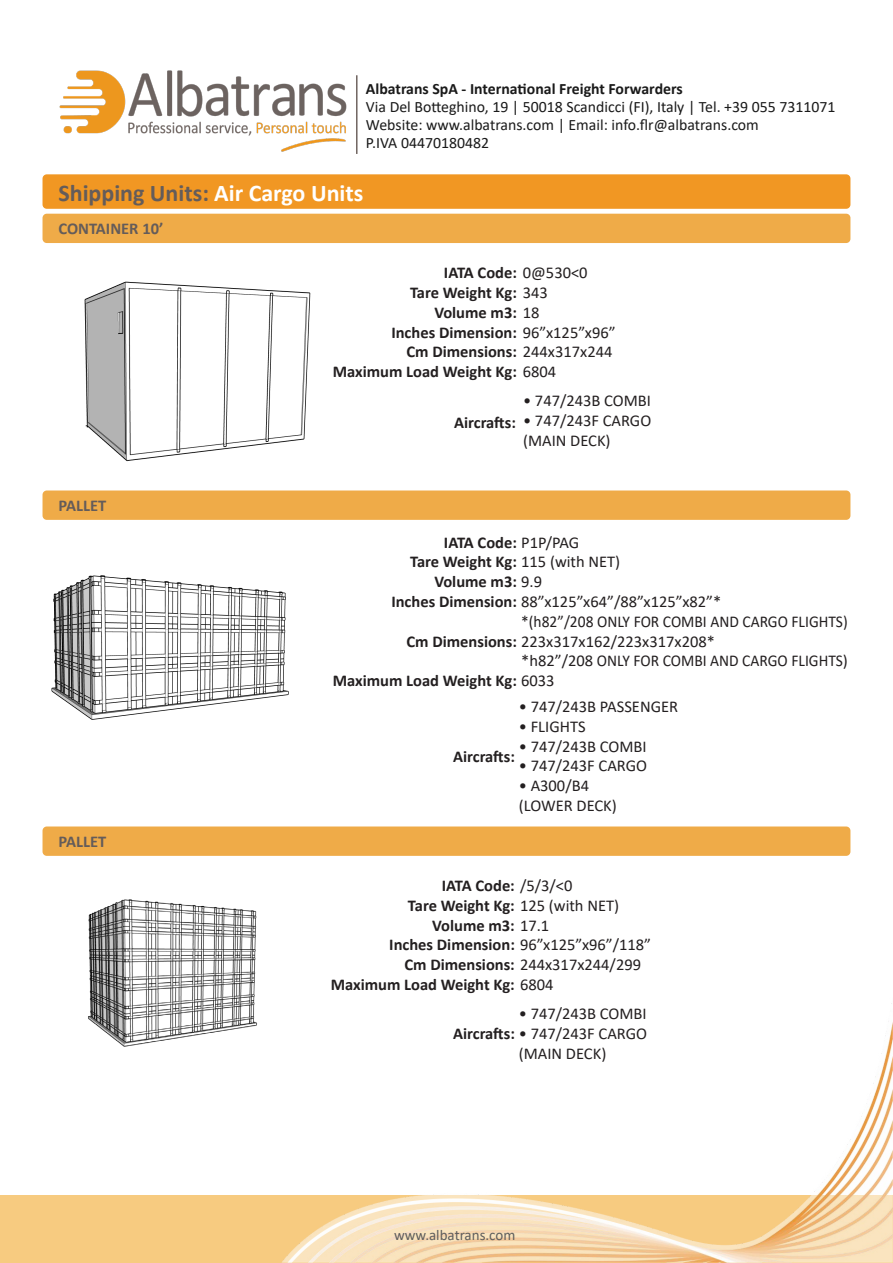
<style>
.page{position:relative;width:893px;height:1263px;background:#fff}
.page>*{position:absolute;margin:0;border:0;box-sizing:border-box;transform-origin:0 0}
.t1{font:700 24px "Calibri";color:#645c5a}
.t2{font:16.5px/19.8px "Calibri";color:#231f20}
.t3{font:700 16.5px "Calibri";color:#231f20}
.t4{font:16.5px "Calibri";color:#231f20;scale:.94 1}
.t5{font:700 16.5px "Calibri";color:#645c5a}
.t6{font:15.75px/18px "Calibri";color:#1a1a1a}
.t7{font:700 15.75px "Calibri";color:#1a1a1a}
.t8{font:15px "Calibri";color:#5f5e5d}
.s1{color:#fff}
.s2{font-weight:400}
.s3{font-weight:700}
</style>
<div class="page">
<img style="left:59px;top:70px;width:288px;height:82px">
<hr style="left:356px;top:75px;width:1px;height:79px;background:#706460">
<div style="left:0;top:1195px;width:893px;height:68px;background:#f7cb80"></div>
<img style="left:282px;top:1003px;width:611px;height:260px">
<div style="left:43px;top:174px;width:807px;height:35px;background:#f19723;border-radius:4px"></div>
<div style="left:43px;top:214px;width:807px;height:29px;background:#efab48;border-radius:4px"></div>
<img style="left:84px;top:281px;width:227px;height:181px">
<div style="left:43px;top:490px;width:807px;height:30px;background:#efab48;border-radius:4px"></div>
<img style="left:51px;top:575px;width:238px;height:145px">
<div style="left:43px;top:826px;width:807px;height:30px;background:#efab48;border-radius:4px"></div>
<img style="left:88px;top:899px;width:214px;height:167px">
<p class="t7" style="left:366px;top:77px;width:318px">Albatrans SpA - International Freight Forwarders</p>
<p class="t6" style="left:366px;top:97px;width:471px">Via Del Botteghino, 19 | 50018 Scandicci (FI), Italy | Tel. +39 055 7311071<br>Website: www.albatrans.com | Email: info.flr@albatrans.com<br>P.IVA 04470180482</p>
<h1 class="t1" style="left:58px;top:176px;width:306px">Shipping Units: <span class="s1">Air Cargo Units</span></h1>
<p class="t5" style="left:58px;top:217px;width:106px">CONTAINER 10’</p>
<p class="t3" style="left:444px;top:261px;width:145px">IATA Code: <span class="s2">0@530&lt;0</span></p>
<p class="t3" style="left:410px;top:281px;width:139px">Tare Weight Kg: <span class="s2">343</span></p>
<p class="t3" style="left:434px;top:301px;width:107px">Volume m3: <span class="s2">18</span></p>
<p class="t3" style="left:391px;top:320px;width:226px">Inches Dimension: <span class="s2">96”x125”x96”</span></p>
<p class="t3" style="left:406px;top:340px;width:207px">Cm Dimensions: <span class="s2">244x317x244</span></p>
<p class="t3" style="left:333px;top:360px;width:225px">Maximum Load Weight Kg: <span class="s2">6804</span></p>
<p class="t5" style="left:58px;top:494px;width:49px">PALLET</p>
<p class="t5" style="left:58px;top:830px;width:49px">PALLET</p>
<p class="t3" style="left:454px;top:411px;width:63px">Aircrafts:</p>
<p class="t2" style="left:523px;top:390px;width:130px">• 747/243B COMBI</p>
<p class="t2" style="left:523px;top:410px;width:130px">• 747/243F CARGO (MAIN DECK)</p>
<p class="t3" style="left:444px;top:530px;width:137px">IATA Code: <span class="s2">P1P/PAG</span></p>
<p class="t3" style="left:410px;top:550px;width:212px">Tare Weight Kg: <span class="s2">115 (with NET)</span></p>
<p class="t3" style="left:434px;top:570px;width:109px">Volume m3: <span class="s2">9.9</span></p>
<p class="t2" style="left:391px;top:591px;width:331px"><span class="s3">Inches Dimension:</span> 88”x125”x64”/88”x125”x82”*</p>
<p class="t4" style="left:521px;top:610px;width:349px">*(h82”/208 ONLY FOR COMBI AND CARGO FLIGHTS)</p>
<p class="t2" style="left:407px;top:631px;width:310px"><span class="s3">Cm Dimensions:</span> 223x317x162/223x317x208*</p>
<p class="t2" style="left:521px;top:651px;width:328px">*h82”/208 ONLY FOR COMBI AND CARGO FLIGHTS)</p>
<p class="t3" style="left:333px;top:669px;width:223px">Maximum Load Weight Kg: <span class="s2">6033</span></p>
<p class="t2" style="left:519px;top:696px;width:161px">• 747/243B PASSENGER</p>
<p class="t2" style="left:519px;top:716px;width:68px">• FLIGHTS</p>
<p class="t2" style="left:519px;top:736px;width:130px">• 747/243B COMBI</p>
<p class="t2" style="left:519px;top:756px;width:130px">• 747/243F CARGO</p>
<p class="t2" style="left:519px;top:775px;width:100px">• A300/B4 (LOWER DECK)</p>
<p class="t3" style="left:453px;top:744px;width:63px">Aircrafts:</p>
<p class="t3" style="left:442px;top:874px;width:132px">IATA Code: <span class="s2">/5/3/&lt;0</span></p>
<p class="t3" style="left:408px;top:894px;width:213px">Tare Weight Kg: <span class="s2">125 (with NET)</span></p>
<p class="t3" style="left:432px;top:913px;width:118px">Volume m3: <span class="s2">17.1</span></p>
<p class="t2" style="left:389px;top:935px;width:263px"><span class="s3">Inches Dimension:</span> 96”x125”x96”/118”</p>
<p class="t2" style="left:404px;top:954px;width:238px"><span class="s3">Cm Dimensions:</span> 244x317x244/299</p>
<p class="t3" style="left:331px;top:973px;width:224px">Maximum Load Weight Kg: <span class="s2">6804</span></p>
<p class="t2" style="left:519px;top:1003px;width:130px">• 747/243B COMBI</p>
<p class="t2" style="left:453px;top:1023px;width:195px"><span class="s3">Aircrafts:</span> • 747/243F CARGO</p>
<p class="t2" style="left:519px;top:1043px;width:89px">(MAIN DECK)</p>
<p class="t8" style="left:394px;top:1225px;width:123px">www.albatrans.com</p>
</div>
